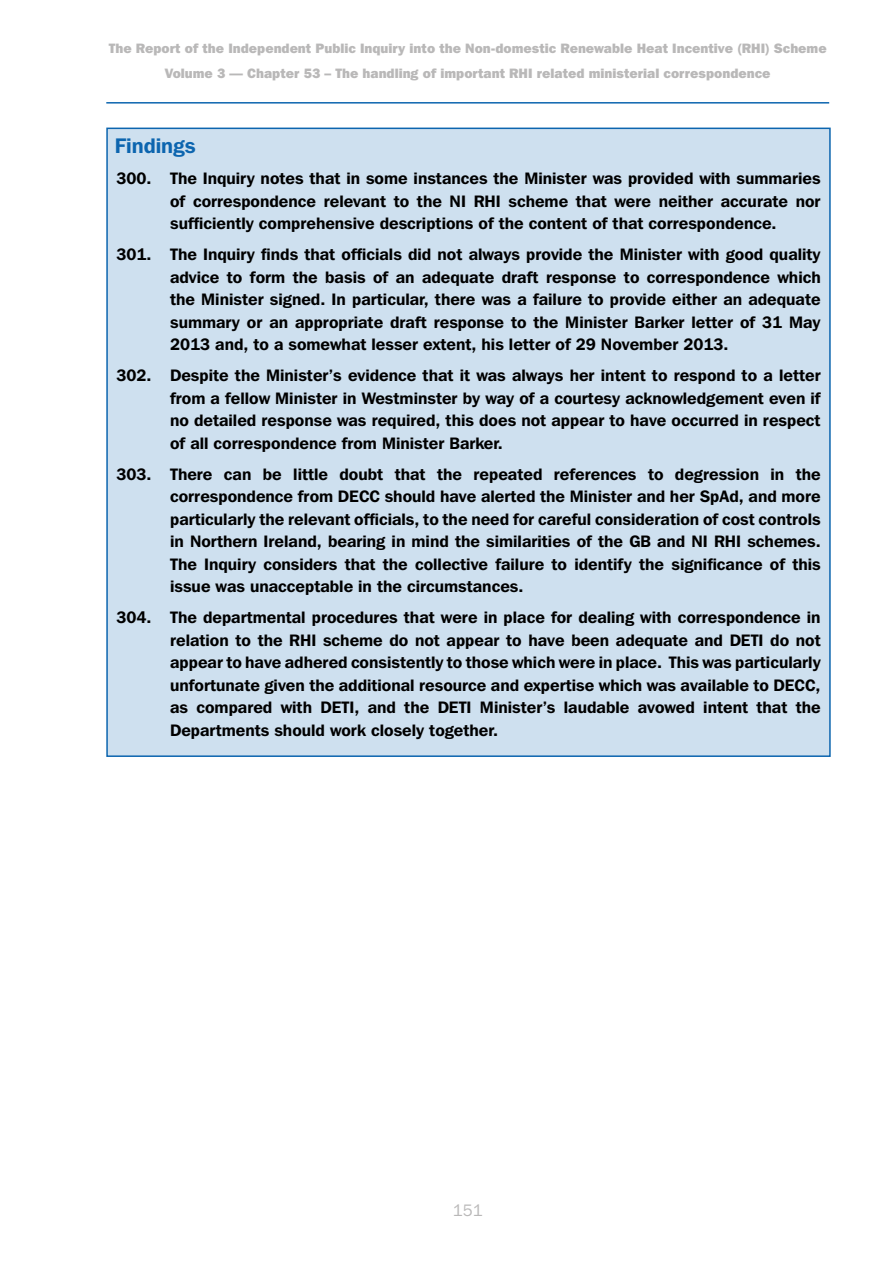
<style>
.page{position:relative;width:893px;height:1263px;background:#fff}
.page>*{position:absolute;margin:0;border:0;box-sizing:border-box;transform-origin:0 0}
.Findings{font:600 21px "Franklin Gothic IT Cby BT";color:#0c65af}
.Findings_text{font:600 16.5px/22.5px "Franklin Gothic IT Cby BT";color:#000;text-align:justify}
.t1{font:16.5px "Franklin Gothic IT Cby BT";color:#b9b8b8}
.t2{font:800 13.5px "Franklin Gothic IT Cby BT";color:#b9b8b8}
</style>
<div class="page">
<hr style="left:106px;top:102px;width:723px;height:2px;background:#0c65af">
<div style="left:106px;top:128px;width:725px;height:629px;background:#cee0ef;border:2px solid #0c65af"></div>
<p class="t2" style="left:109px;top:40px;width:719px">The Report of the Independent Public Inquiry into the Non-domestic Renewable Heat Incentive (RHI) Scheme</p>
<p class="t2" style="left:165px;top:65px;width:607px">Volume 3 — Chapter 53 – The handling of important RHI related ministerial correspondence</p>
<p class="Findings" style="left:115px;top:132px;width:82px">Findings</p>
<p class="Findings_text" style="left:170px;top:167px;width:652px;text-indent:-54px">300. The Inquiry notes that in some instances the Minister was provided with summaries of correspondence relevant to the NI RHI scheme that were neither accurate nor sufficiently comprehensive descriptions of the content of that correspondence.</p>
<p class="Findings_text" style="left:170px;top:243px;width:652px;text-indent:-54px">301. The Inquiry finds that officials did not always provide the Minister with good quality advice to form the basis of an adequate draft response to correspondence which the Minister signed. In particular, there was a failure to provide either an adequate summary or an appropriate draft response to the Minister Barker letter of 31 May 2013 and, to a somewhat lesser extent, his letter of 29 November 2013.</p>
<p class="Findings_text" style="left:170px;top:364px;width:652px;text-indent:-54px">302. Despite the Minister’s evidence that it was always her intent to respond to a letter from a fellow Minister in Westminster by way of a courtesy acknowledgement even if no detailed response was required, this does not appear to have occurred in respect of all correspondence from Minister Barker.</p>
<p class="Findings_text" style="left:170px;top:462px;width:652px;text-indent:-54px">303. There can be little doubt that the repeated references to degression in the correspondence from DECC should have alerted the Minister and her SpAd, and more particularly the relevant officials, to the need for careful consideration of cost controls in Northern Ireland, bearing in mind the similarities of the GB and NI RHI schemes.<br>The Inquiry considers that the collective failure to identify the significance of this issue was unacceptable in the circumstances.</p>
<p class="Findings_text" style="left:170px;top:606px;width:652px;text-indent:-54px">304. The departmental procedures that were in place for dealing with correspondence in relation to the RHI scheme do not appear to have been adequate and DETI do not appear to have adhered consistently to those which were in place. This was particularly unfortunate given the additional resource and expertise which was available to DECC, as compared with DETI, and the DETI Minister’s laudable avowed intent that the Departments should work closely together.</p>
<p class="t1" style="left:453px;top:1200px;width:31px">151</p>
</div>
